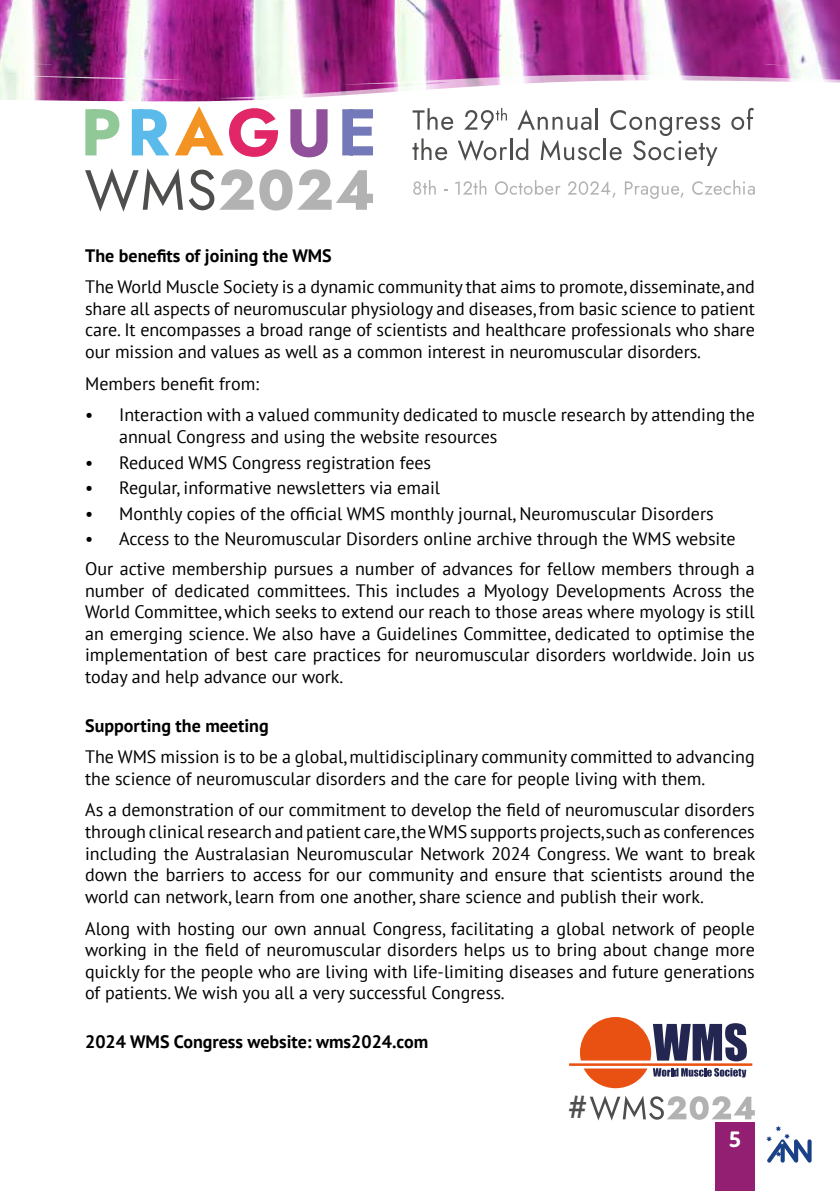
<style>
.page{position:relative;width:840px;height:1191px;background:#fff}
.page>*{position:absolute;margin:0;border:0;box-sizing:border-box;transform-origin:0 0}
.t1{font:italic 500 29.6px "Futura";color:#4e4e4d}
.t2{font:600 24px "Domus Titling";color:#fff}
.t3{font:18px/21.6px "PT Sans";color:#000;text-align:justify}
.t4{font:700 18px "PT Sans";color:#000}
</style>
<div class="page">
<div style="left:714px;top:1123px;width:40px;height:68px;background:#921f72"></div>
<svg style="left:766px;top:1126px;width:45px;height:36px"></svg>
<img style="left:0;top:0;width:839px;height:75px">
<svg style="left:12px;top:62px;width:35px;height:2px"></svg>
<svg style="left:763px;top:64px;width:64px;height:4px"></svg>
<img style="left:0;top:75px;width:839px;height:27px">
<svg style="left:85px;top:106px;width:669px;height:106px"></svg>
<svg style="left:589px;top:1095px;width:165px;height:25px"></svg>
<hr style="left:568px;top:1063px;width:183px;height:2px;background:#e95112">
<svg style="left:583px;top:1068px;width:162px;height:20px"></svg>
<svg style="left:580px;top:1017px;width:166px;height:44px"></svg>
<p class="t4" style="left:85px;top:243px;width:248px">The benefits of joining the WMS</p>
<p class="t3" style="left:85px;top:276px;width:671px">The World Muscle Society is a dynamic community that aims to promote, disseminate, and share all aspects of neuromuscular physiology and diseases, from basic science to patient care. It encompasses a broad range of scientists and healthcare professionals who share our mission and values as well as a common interest in neuromuscular disorders.</p>
<p class="t3" style="left:85px;top:372px;width:175px">Members benefit from:</p>
<p class="t3" style="left:119px;top:404px;width:636px;text-indent:-34px">• Interaction with a valued community dedicated to muscle research by attending the annual Congress and using the website resources</p>
<p class="t3" style="left:85px;top:451px;width:347px">• Reduced WMS Congress registration fees</p>
<p class="t3" style="left:85px;top:476px;width:356px">• Regular, informative newsletters via email</p>
<p class="t3" style="left:85px;top:502px;width:629px">• Monthly copies of the official WMS monthly journal, Neuromuscular Disorders</p>
<p class="t3" style="left:85px;top:524px;width:671px;line-height:29.6px">• Access to the Neuromuscular Disorders online archive through the WMS website<br>Our active membership pursues a number of advances for fellow members through a</p>
<p class="t3" style="left:85px;top:579px;width:671px">number of dedicated committees. This includes a Myology Developments Across the World Committee, which seeks to extend our reach to those areas where myology is still an emerging science. We also have a Guidelines Committee, dedicated to optimise the implementation of best care practices for neuromuscular disorders worldwide. Join us today and help advance our work.</p>
<p class="t4" style="left:85px;top:713px;width:185px">Supporting the meeting</p>
<p class="t3" style="left:85px;top:745px;width:670px">The WMS mission is to be a global, multidisciplinary community committed to advancing the science of neuromuscular disorders and the care for people living with them.</p>
<p class="t3" style="left:85px;top:799px;width:671px">As a demonstration of our commitment to develop the field of neuromuscular disorders through clinical research and patient care, the WMS supports projects, such as conferences including the Australasian Neuromuscular Network 2024 Congress. We want to break down the barriers to access for our community and ensure that scientists around the world can network, learn from one another, share science and publish their work.</p>
<p class="t3" style="left:85px;top:917px;width:671px">Along with hosting our own annual Congress, facilitating a global network of people working in the field of neuromuscular disorders helps us to bring about change more quickly for the people who are living with life-limiting diseases and future generations of patients. We wish you all a very successful Congress.</p>
<p class="t4" style="left:85px;top:1029px;width:344px">2024 WMS Congress website: wms2024.com</p>
<h1 class="t1" style="left:567px;top:1087px;width:20px">#</h1>
<h2 class="t2" style="left:728px;top:1125px;width:14px">5</h2>
</div>
